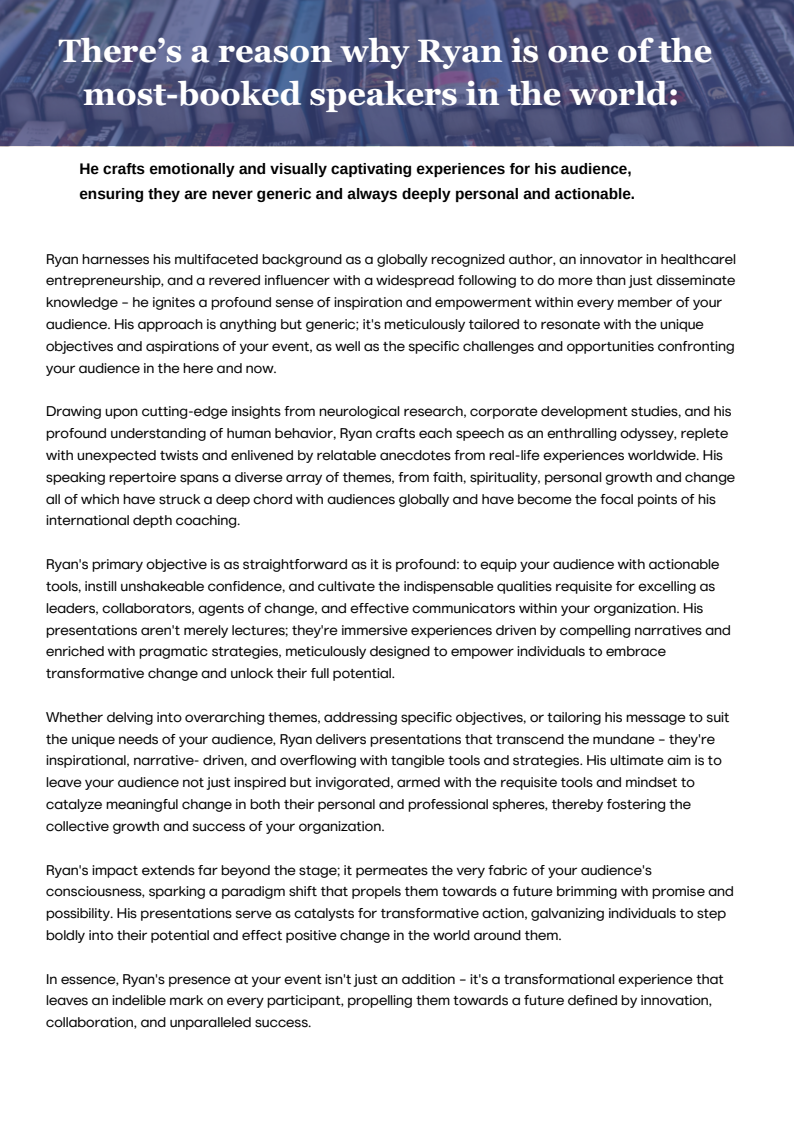
<style>
.page{position:relative;width:794px;height:1123px;background:#fff}
.page>*{position:absolute;margin:0;border:0;box-sizing:border-box;transform-origin:0 0}
.t1{font:700 32.4px/42.8px "Georgia Pro";color:#fff;text-align:center}
.t2{font:700 15.4px/24.8px "Arimo";color:#000}
.t3{font:14px/21.8px "Marlin Geo";color:#000}
</style>
<div class="page">
<img style="left:0;top:0;width:793px;height:146px">
<p class="t1" style="left:59px;top:29px;width:654px">There’s a reason why Ryan is one of the most-booked speakers in the world:</p>
<p class="t2" style="left:79px;top:157px;width:557px">He crafts emotionally and visually captivating experiences for his audience, ensuring they are never generic and always deeply personal and actionable.</p>
<p class="t3" style="left:46px;top:249px;width:691px">Ryan harnesses his multifaceted background as a globally recognized author, an innovator in healthcarel entrepreneurship, and a revered influencer with a widespread following to do more than just disseminate knowledge – he ignites a profound sense of inspiration and empowerment within every member of your audience. His approach is anything but generic; it's meticulously tailored to resonate with the unique objectives and aspirations of your event, as well as the specific challenges and opportunities confronting your audience in the here and now.</p>
<h1 class="t3" style="left:46px;top:401px;width:690px">Drawing upon cutting-edge insights from neurological research, corporate development studies, and his profound understanding of human behavior, Ryan crafts each speech as an enthralling odyssey, replete with unexpected twists and enlivened by relatable anecdotes from real-life experiences worldwide. His speaking repertoire spans a diverse array of themes, from faith, spirituality, personal growth and change all of which have struck a deep chord with audiences globally and have become the focal points of his international depth coaching.</h1>
<h2 class="t3" style="left:46px;top:554px;width:686px">Ryan's primary objective is as straightforward as it is profound: to equip your audience with actionable tools, instill unshakeable confidence, and cultivate the indispensable qualities requisite for excelling as leaders, collaborators, agents of change, and effective communicators within your organization. His presentations aren't merely lectures; they're immersive experiences driven by compelling narratives and enriched with pragmatic strategies, meticulously designed to empower individuals to embrace transformative change and unlock their full potential.</h2>
<p class="t3" style="left:46px;top:707px;width:684px">Whether delving into overarching themes, addressing specific objectives, or tailoring his message to suit the unique needs of your audience, Ryan delivers presentations that transcend the mundane – they're inspirational, narrative- driven, and overflowing with tangible tools and strategies. His ultimate aim is to leave your audience not just inspired but invigorated, armed with the requisite tools and mindset to catalyze meaningful change in both their personal and professional spheres, thereby fostering the collective growth and success of your organization.</p>
<p class="t3" style="left:46px;top:860px;width:689px">Ryan's impact extends far beyond the stage; it permeates the very fabric of your audience's consciousness, sparking a paradigm shift that propels them towards a future brimming with promise and possibility. His presentations serve as catalysts for transformative action, galvanizing individuals to step boldly into their potential and effect positive change in the world around them.</p>
<p class="t3" style="left:46px;top:969px;width:679px">In essence, Ryan's presence at your event isn't just an addition – it's a transformational experience that leaves an indelible mark on every participant, propelling them towards a future defined by innovation, collaboration, and unparalleled success.</p>
</div>
